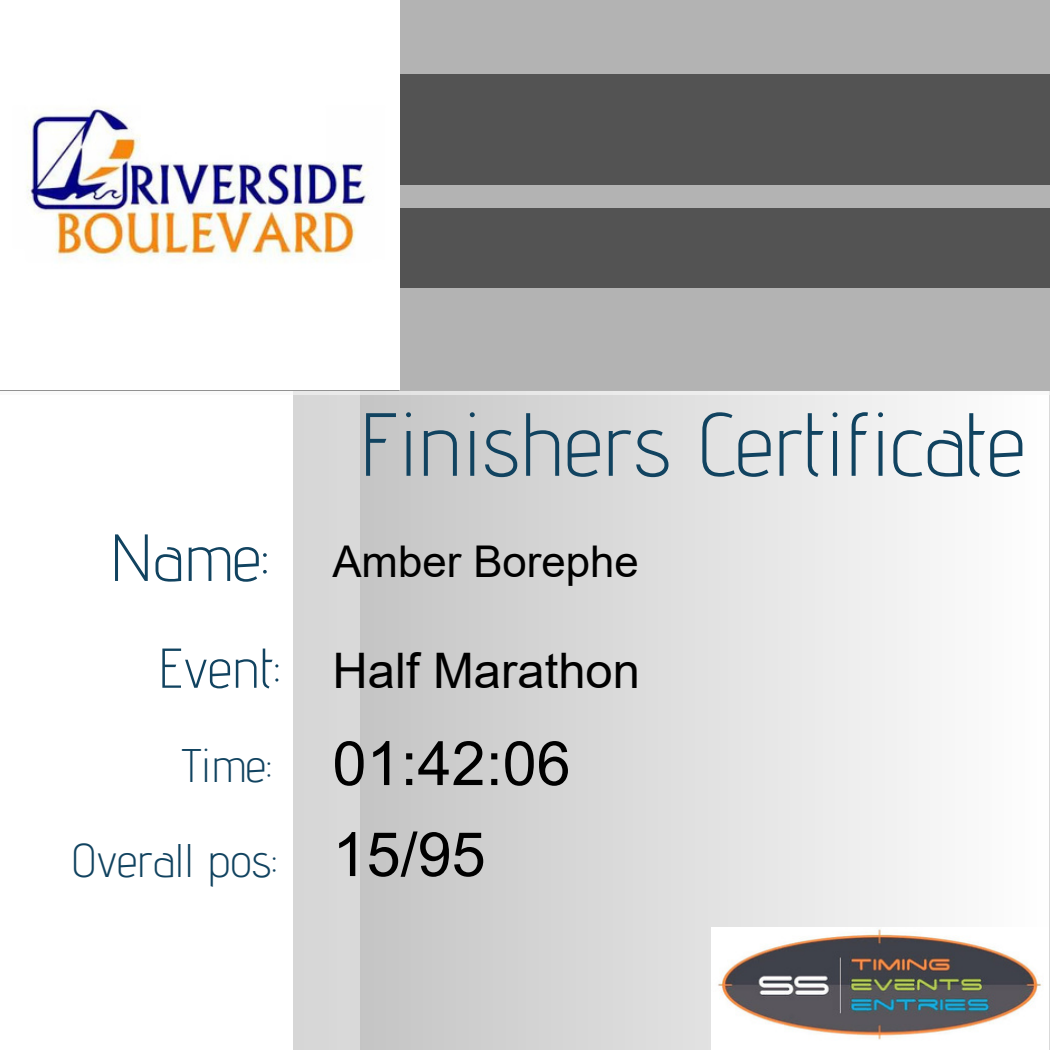
<style>
.page{position:relative;width:1050px;height:1050px;background:#fff}
.page>*{position:absolute;margin:0;border:0;box-sizing:border-box;transform-origin:0 0}
.t1{font:300 89.42px "Advent Pro";color:#114360}
.t2{font:300 66.5px "Advent Pro";color:#114360}
.t3{font:61.25px/91px "Arial";color:#000}
.t4{font:300 56px "Advent Pro";color:#114360}
.t5{font:49px "Arial";color:#000}
.t6{font:300 47.07px "Advent Pro";color:#114360}
.t7{font:43.75px "Arial";color:#000}
</style>
<div class="page">
<svg style="left:360px;top:395px;width:570px;height:655px;background:#dbdbdb"></svg>
<div style="left:0;top:0;width:1050px;height:391px;background:#535353"></div>
<div style="left:293px;top:356px;width:67px;height:694px;background:#d7d7d7"></div>
<div style="left:0;top:288px;width:1050px;height:107px;background:#b3b3b3"></div>
<img style="left:712px;top:927px;width:330px;height:123px">
<div style="left:0;top:185px;width:1050px;height:22px;background:#b3b3b3"></div>
<div style="left:0;top:0;width:1050px;height:73px;background:#b3b3b3"></div>
<img style="left:0;top:0;width:399px;height:390px">
<h1 class="t2" style="left:110px;top:517px;width:160px">Name:</h1>
<h2 class="t4" style="left:158px;top:634px;width:123px">Event:</h2>
<h3 class="t6" style="left:182px;top:737px;width:91px">Time:</h3>
<p class="t6" style="left:71px;top:831px;width:207px">Overall pos:</p>
<p class="t1" style="left:359px;top:390px;width:668px">Finishers Certificate</p>
<p class="t7" style="left:332px;top:537px;width:308px">Amber Borephe</p>
<p class="t5" style="left:332px;top:644px;width:309px">Half Marathon</p>
<p class="t3" style="left:332px;top:718px;width:240px">01:42:06<br>15/95</p>
</div>
